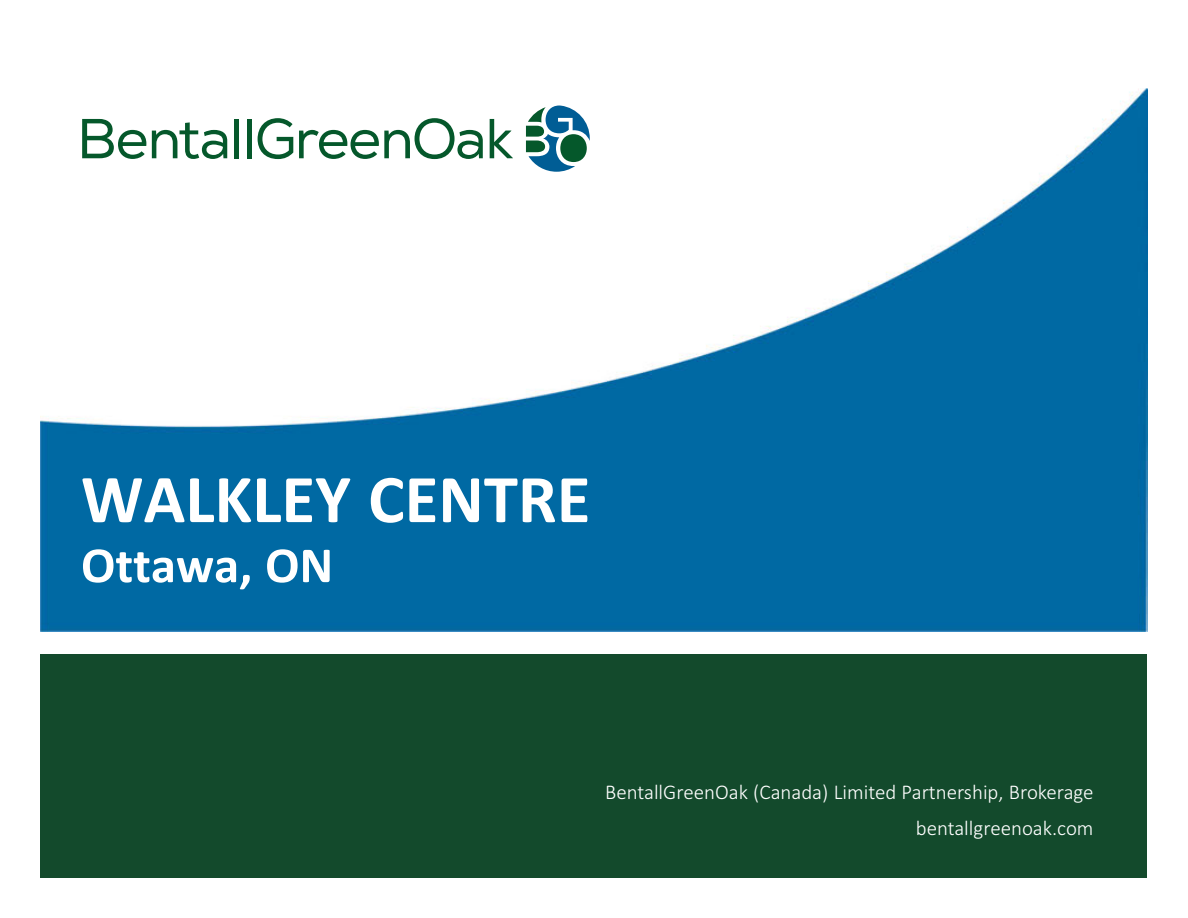
<style>
.page{position:relative;width:1188px;height:918px;background:#fff}
.page>*{position:absolute;margin:0;border:0;box-sizing:border-box;transform-origin:0 0}
.t1{font:700 69px "Calibri";color:#fff}
.t2{font:700 51px "Calibri";color:#fff}
.t3{font:300 21px/36.5px "Calibri";color:#fff;text-align:right}
</style>
<div class="page">
<img style="left:40px;top:88px;width:1108px;height:544px">
<div style="left:40px;top:654px;width:1108px;height:224px;background:#134a2c"></div>
<svg style="left:82px;top:119px;width:64px;height:40px"></svg>
<svg style="left:152px;top:122px;width:75px;height:37px"></svg>
<div style="left:234px;top:119px;width:5px;height:39px;background:#05582b"></div>
<hr style="left:247px;top:119px;width:4px;height:39px;background:#05582b">
<svg style="left:258px;top:118px;width:35px;height:41px"></svg>
<svg style="left:299px;top:118px;width:184px;height:41px"></svg>
<svg style="left:490px;top:119px;width:23px;height:39px"></svg>
<svg style="left:526px;top:106px;width:64px;height:66px"></svg>
<div style="left:560px;top:134px;width:27px;height:28px;background:#05582b;border-radius:50%"></div>
<h1 class="t1" style="left:81px;top:458px;width:511px">WALKLEY CENTRE</h1>
<h2 class="t2" style="left:81px;top:535px;width:254px">Ottawa, ON</h2>
<p class="t3" style="left:605px;top:775px;width:490px">BentallGreenOak (Canada) Limited Partnership, Brokerage bentallgreenoak.com</p>
</div>
